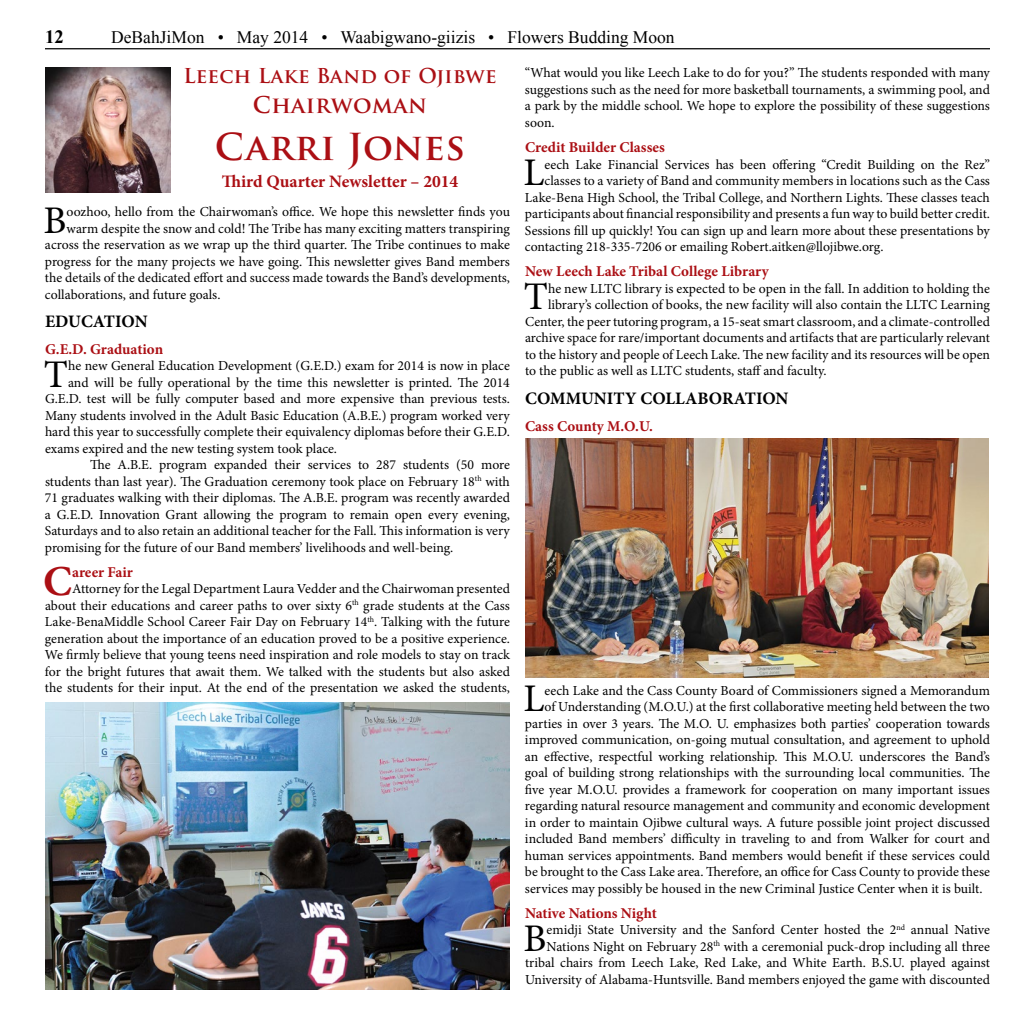
<style>
.page{position:relative;width:1035px;height:1035px;background:#fff}
.page>*{position:absolute;margin:0;border:0;box-sizing:border-box;transform-origin:0 0}
.t1{font:700 42.75px "Minion Pro";color:#ab0f14}
.t2{font:39.12px "Minion Pro";color:#000}
.t3{font:700 36.25px "Trajan Pro";letter-spacing:.02em;color:#ab0f14}
.t4{font:700 22.5px "Trajan Pro";letter-spacing:.02em;color:#ab0f14}
.t5{font:700 20px "Trajan Pro";letter-spacing:.02em;color:#ab0f14}
.t6{font:700 18.75px "Times New Roman";color:#000}
.t7{font:17.5px "Times New Roman";color:#000}
.t8{font:700 17.5px "Minion Pro";color:#000}
.t9{font:700 17.5px "Minion Pro";color:#ab0f14}
.t10{font:700 15px "Minion Pro";color:#ab0f14}
.t11{font:13.75px/16.5px "Minion Pro";color:#000;text-align:justify}
</style>
<div class="page">
<hr style="left:45px;top:48px;width:945px;height:1px;background:#000">
<img style="left:45px;top:68px;width:125px;height:125px">
<img style="left:525px;top:439px;width:464px;height:238px">
<img style="left:45px;top:703px;width:465px;height:287px">
<h3 class="t6" style="left:45px;top:23px;width:20px">12</h3>
<p class="t7" style="left:111px;top:25px;width:565px">DeBahJiMon • May 2014 • Waabigwano-giizis • Flowers Budding Moon</p>
<h3 class="t5" style="left:183px;top:63px;width:315px">Leech Lake Band of Ojibwe</h3>
<h3 class="t4" style="left:253px;top:91px;width:176px">Chairwoman</h3>
<h3 class="t3" style="left:215px;top:124px;width:252px">Carri Jones</h3>
<p class="t9" style="left:222px;top:169px;width:238px">Third Quarter Newsletter – 2014</p>
<h2 class="t2" style="left:44px;top:194px;width:25px">B</h2>
<p class="t11" style="left:67px;top:204px;width:445px">oozhoo, hello from the Chairwoman’s office. We hope this newsletter finds you</p>
<p class="t11" style="left:67px;top:220px;width:445px">warm despite the snow and cold! The Tribe has many exciting matters transpiring</p>
<p class="t11" style="left:45px;top:237px;width:467px">across the reservation as we wrap up the third quarter. The Tribe continues to make</p>
<p class="t11" style="left:45px;top:253px;width:467px">progress for the many projects we have going. This newsletter gives Band members</p>
<p class="t11" style="left:45px;top:270px;width:467px">the details of the dedicated effort and success made towards the Band’s developments,</p>
<p class="t11" style="left:45px;top:286px;width:177px">collaborations, and future goals.</p>
<p class="t8" style="left:45px;top:309px;width:104px">EDUCATION</p>
<p class="t10" style="left:45px;top:338px;width:120px">G.E.D. Graduation</p>
<h2 class="t2" style="left:44px;top:348px;width:26px">T</h2>
<p class="t11" style="left:68px;top:358px;width:443px">he new General Education Development (G.E.D.) exam for 2014 is now in place</p>
<p class="t11" style="left:68px;top:374px;width:443px">and will be fully operational by the time this newsletter is printed. The 2014</p>
<p class="t11" style="left:45px;top:391px;width:467px">G.E.D. test will be fully computer based and more expensive than previous tests.</p>
<p class="t11" style="left:45px;top:407px;width:466px">Many students involved in the Adult Basic Education (A.B.E.) program worked very</p>
<p class="t11" style="left:45px;top:424px;width:466px">hard this year to successfully complete their equivalency diplomas before their G.E.D.</p>
<p class="t11" style="left:45px;top:440px;width:294px">exams expired and the new testing system took place.</p>
<p class="t11" style="left:90px;top:457px;width:422px">The A.B.E. program expanded their services to 287 students (50 more</p>
<p class="t11" style="left:45px;top:473px;width:466px">students than last year). The Graduation ceremony took place on February 18<sup>th</sup> with</p>
<p class="t11" style="left:45px;top:490px;width:466px">71 graduates walking with their diplomas. The A.B.E. program was recently awarded</p>
<p class="t11" style="left:45px;top:506px;width:467px">a G.E.D. Innovation Grant allowing the program to remain open every evening,</p>
<p class="t11" style="left:45px;top:523px;width:466px">Saturdays and to also retain an additional teacher for the Fall. This information is very</p>
<p class="t11" style="left:45px;top:539px;width:410px">promising for the future of our Band members’ livelihoods and well-being.</p>
<h1 class="t1" style="left:43px;top:551px;width:30px">C</h1>
<p class="t10" style="left:72px;top:562px;width:62px">areer Fair</p>
<p class="t11" style="left:45px;top:581px;width:467px;text-indent:27px">Attorney for the Legal Department Laura Vedder and the Chairwoman presented about their educations and career paths to over sixty 6<sup>th</sup> grade students at the Cass Lake-BenaMiddle School Career Fair Day on February 14<sup>th</sup>. Talking with the future generation about the importance of an education proved to be a positive experience.<br>We firmly believe that young teens need inspiration and role models to stay on track for the bright futures that await them. We talked with the students but also asked the students for their input. At the end of the presentation we asked the students,</p>
<p class="t11" style="left:525px;top:65px;width:467px">“What would you like Leech Lake to do for you?” The students responded with many suggestions such as the need for more basketball tournaments, a swimming pool, and a park by the middle school. We hope to explore the possibility of these suggestions soon.</p>
<p class="t10" style="left:525px;top:137px;width:141px">Credit Builder Classes</p>
<h2 class="t2" style="left:524px;top:147px;width:23px">L</h2>
<p class="t11" style="left:545px;top:156px;width:447px">eech Lake Financial Services has been offering “Credit Building on the Rez”</p>
<p class="t11" style="left:545px;top:173px;width:447px">classes to a variety of Band and community members in locations such as the Cass</p>
<p class="t11" style="left:525px;top:189px;width:467px">Lake-Bena High School, the Tribal College, and Northern Lights. These classes teach</p>
<p class="t11" style="left:525px;top:206px;width:467px">participants about financial responsibility and presents a fun way to build better credit.</p>
<p class="t11" style="left:525px;top:222px;width:466px">Sessions fill up quickly! You can sign up and learn more about these presentations by</p>
<p class="t11" style="left:525px;top:239px;width:360px">contacting 218-335-7206 or emailing Robert.aitken@llojibwe.org.</p>
<p class="t10" style="left:525px;top:261px;width:245px">New Leech Lake Tribal College Library</p>
<h2 class="t2" style="left:524px;top:271px;width:26px">T</h2>
<p class="t11" style="left:548px;top:280px;width:443px">he new LLTC library is expected to be open in the fall. In addition to holding the</p>
<p class="t11" style="left:548px;top:297px;width:443px">library’s collection of books, the new facility will also contain the LLTC Learning</p>
<p class="t11" style="left:525px;top:313px;width:466px">Center, the peer tutoring program, a 15-seat smart classroom, and a climate-controlled</p>
<p class="t11" style="left:525px;top:330px;width:467px">archive space for rare/important documents and artifacts that are particularly relevant</p>
<p class="t11" style="left:525px;top:346px;width:467px">to the history and people of Leech Lake. The new facility and its resources will be open</p>
<p class="t11" style="left:525px;top:363px;width:303px">to the public as well as LLTC students, staff and faculty.</p>
<p class="t8" style="left:525px;top:386px;width:265px">COMMUNITY COLLABORATION</p>
<p class="t10" style="left:525px;top:415px;width:129px">Cass County M.O.U.</p>
<h2 class="t2" style="left:524px;top:672px;width:23px">L</h2>
<p class="t11" style="left:545px;top:682px;width:447px">eech Lake and the Cass County Board of Commissioners signed a Memorandum</p>
<p class="t11" style="left:545px;top:699px;width:447px">of Understanding (M.O.U.) at the first collaborative meeting held between the two</p>
<p class="t11" style="left:525px;top:715px;width:466px">parties in over 3 years. The M.O. U. emphasizes both parties’ cooperation towards</p>
<p class="t11" style="left:525px;top:732px;width:466px">improved communication, on-going mutual consultation, and agreement to uphold</p>
<p class="t11" style="left:525px;top:748px;width:467px">an effective, respectful working relationship. This M.O.U. underscores the Band’s</p>
<p class="t11" style="left:525px;top:765px;width:467px">goal of building strong relationships with the surrounding local communities. The</p>
<p class="t11" style="left:525px;top:781px;width:467px">five year M.O.U. provides a framework for cooperation on many important issues</p>
<p class="t11" style="left:525px;top:798px;width:467px">regarding natural resource management and community and economic development</p>
<p class="t11" style="left:525px;top:814px;width:467px">in order to maintain Ojibwe cultural ways. A future possible joint project discussed</p>
<p class="t11" style="left:525px;top:831px;width:467px">included Band members’ difficulty in traveling to and from Walker for court and</p>
<p class="t11" style="left:525px;top:847px;width:466px">human services appointments. Band members would benefit if these services could</p>
<p class="t11" style="left:525px;top:864px;width:467px">be brought to the Cass Lake area. Therefore, an office for Cass County to provide these</p>
<p class="t11" style="left:525px;top:880px;width:459px">services may possibly be housed in the new Criminal Justice Center when it is built.</p>
<p class="t10" style="left:525px;top:902px;width:134px">Native Nations Night</p>
<h2 class="t2" style="left:524px;top:912px;width:25px">B</h2>
<p class="t11" style="left:525px;top:922px;width:467px;text-align:right">emidji State University and the Sanford Center hosted the 2<sup>nd</sup> annual Native Nations Night on February 28<sup>th</sup> with a ceremonial puck-drop including all three tribal chairs from Leech Lake, Red Lake, and White Earth. B.S.U. played against University of Alabama-Huntsville. Band members enjoyed the game with discounted</p>
</div>
